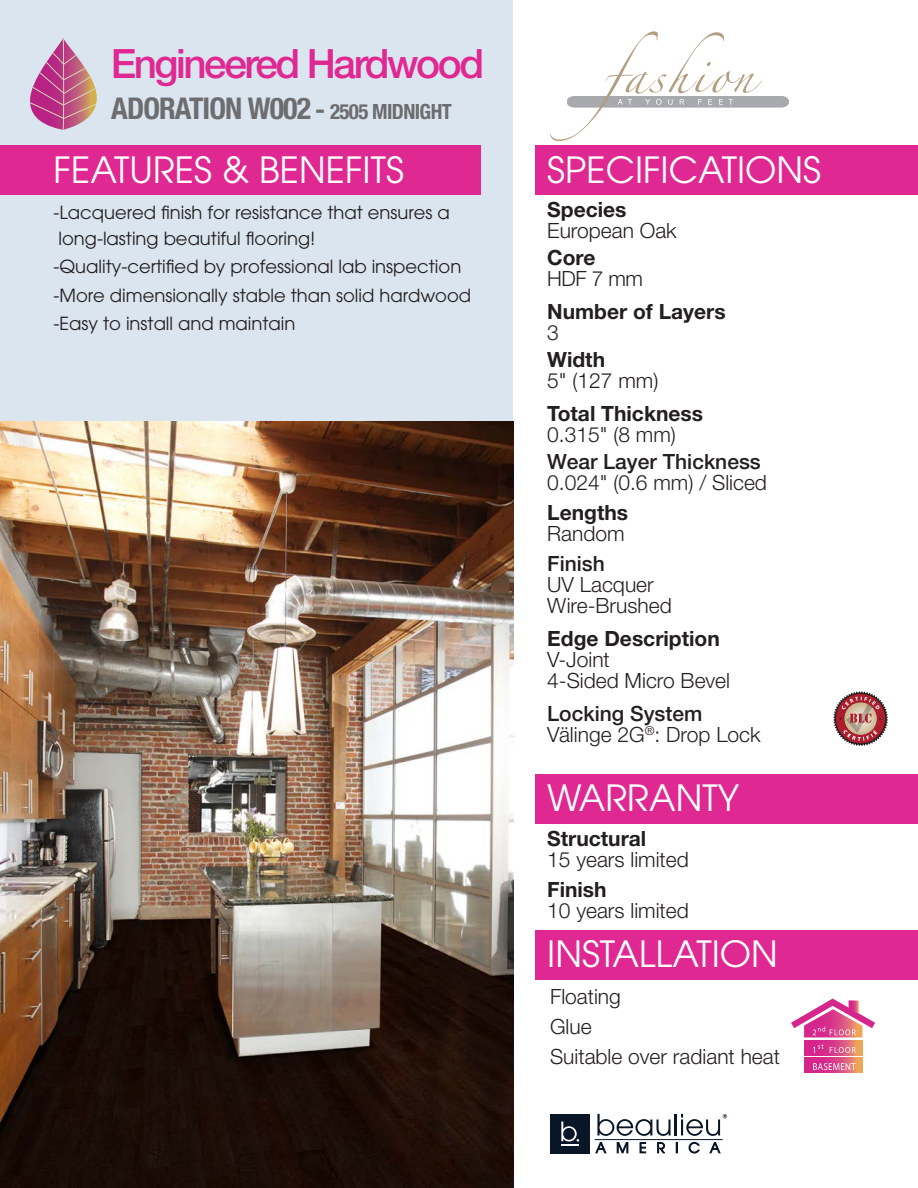
<style>
.page{position:relative;width:918px;height:1188px;background:#fff}
.page>*{position:absolute;margin:0;border:0;box-sizing:border-box;transform-origin:0 0}
.t1{font:500 40.5px "Helvetica Neue LT Std";letter-spacing:-.06em;color:#e02892}
.t2{font:36px "ITC Avant Garde Std";color:#fff}
.t3{font:700 condensed 30px "Helvetica Neue LT Std";letter-spacing:-.03em;color:#6d6d6f}
.t4{font:300 21px "Helvetica Neue LT Std";color:#231f20}
.t5{font:700 21px "Helvetica Neue LT Std";color:#231f20}
.t6{font:500 21px "Helvetica Neue LT Std";color:#231f20}
.t7{font:18px "ITC Avant Garde Std";color:#231f20}
.s1{font-size:27px}
.s2{font-size:21px}
</style>
<div class="page">
<div style="left:0;top:0;width:513px;height:1188px;background:#dae5ef"></div>
<div style="left:0;top:145px;width:481px;height:50px;background:#e02892"></div>
<svg style="left:30px;top:38px;width:67px;height:92px"></svg>
<img style="left:0;top:421px;width:513px;height:767px">
<div style="left:536px;top:145px;width:382px;height:50px;background:#e02892"></div>
<svg style="left:550px;top:31px;width:239px;height:110px"></svg>
<div style="left:536px;top:774px;width:382px;height:50px;background:#e02892"></div>
<div style="left:536px;top:930px;width:382px;height:50px;background:#e02892"></div>
<svg style="left:804px;top:1040px;width:58px;height:15px"></svg>
<svg style="left:791px;top:998px;width:84px;height:39px"></svg>
<svg style="left:804px;top:1058px;width:58px;height:15px"></svg>
<svg style="left:813px;top:1063px;width:43px;height:7px"></svg>
<svg style="left:813px;top:1044px;width:10px;height:9px"></svg>
<svg style="left:830px;top:1047px;width:26px;height:6px"></svg>
<svg style="left:597px;top:1114px;width:74px;height:22px"></svg>
<hr style="left:675px;top:1114px;width:2px;height:21px;background:#091627">
<hr style="left:595px;top:1139px;width:128px;height:1px;background:#091627">
<div style="left:550px;top:1114px;width:40px;height:39px;background:#091627"></div>
<svg style="left:561px;top:1122px;width:18px;height:24px"></svg>
<svg style="left:595px;top:1142px;width:11px;height:11px"></svg>
<svg style="left:617px;top:1142px;width:11px;height:11px"></svg>
<svg style="left:640px;top:1142px;width:6px;height:11px"></svg>
<svg style="left:657px;top:1142px;width:8px;height:11px"></svg>
<svg style="left:689px;top:1142px;width:11px;height:11px"></svg>
<svg style="left:710px;top:1142px;width:10px;height:11px"></svg>
<svg style="left:681px;top:1114px;width:46px;height:22px"></svg>
<svg style="left:833px;top:691px;width:55px;height:55px"></svg>
<p class="t1" style="left:111px;top:40px;width:375px">Engineered Hardwood</p>
<p class="t3" style="left:111px;top:91px;width:342px">ADORATION W002 <span class="s1">-</span> <span class="s2">2505 MIDNIGHT</span></p>
<p class="t2" style="left:54px;top:147px;width:352px">FEATURES &amp; BENEFITS</p>
<p class="t7" style="left:54px;top:201px;width:398px">-Lacquered finish for resistance that ensures a</p>
<p class="t7" style="left:59px;top:227px;width:258px">long-lasting beautiful flooring!</p>
<p class="t7" style="left:54px;top:255px;width:409px">-Quality-certified by professional lab inspection</p>
<p class="t7" style="left:54px;top:284px;width:419px">-More dimensionally stable than solid hardwood</p>
<p class="t7" style="left:54px;top:312px;width:243px">-Easy to install and maintain</p>
<p class="t2" style="left:547px;top:147px;width:275px">SPECIFICATIONS</p>
<p class="t5" style="left:547px;top:197px;width:81px">Species</p>
<p class="t4" style="left:547px;top:218px;width:131px">European Oak</p>
<p class="t5" style="left:547px;top:245px;width:50px">Core</p>
<p class="t4" style="left:547px;top:266px;width:97px">HDF 7 mm</p>
<p class="t5" style="left:547px;top:299px;width:180px">Number of Layers</p>
<p class="t4" style="left:547px;top:320px;width:13px">3</p>
<p class="t5" style="left:547px;top:347px;width:59px">Width</p>
<p class="t4" style="left:547px;top:368px;width:113px">5" (127 mm)</p>
<p class="t5" style="left:547px;top:401px;width:157px">Total Thickness</p>
<p class="t4" style="left:547px;top:422px;width:130px">0.315" (8 mm)</p>
<p class="t6" style="left:547px;top:449px;width:215px">Wear Layer Thickness</p>
<p class="t4" style="left:547px;top:470px;width:221px">0.024" (0.6 mm) / Sliced</p>
<p class="t5" style="left:547px;top:500px;width:82px">Lengths</p>
<p class="t4" style="left:547px;top:521px;width:79px">Random</p>
<p class="t6" style="left:547px;top:551px;width:59px">Finish</p>
<p class="t4" style="left:547px;top:572px;width:108px">UV Lacquer</p>
<p class="t4" style="left:547px;top:593px;width:126px">Wire-Brushed</p>
<p class="t5" style="left:547px;top:626px;width:174px">Edge Description</p>
<p class="t4" style="left:547px;top:647px;width:64px">V-Joint</p>
<p class="t4" style="left:547px;top:668px;width:184px">4-Sided Micro Bevel</p>
<p class="t6" style="left:547px;top:701px;width:157px">Locking System</p>
<p class="t4" style="left:547px;top:722px;width:215px">Välinge 2G<sup>®</sup>: Drop Lock</p>
<p class="t2" style="left:547px;top:776px;width:193px">WARRANTY</p>
<p class="t5" style="left:547px;top:825px;width:101px">Structural</p>
<p class="t4" style="left:547px;top:847px;width:143px">15 years limited</p>
<p class="t5" style="left:547px;top:876px;width:61px">Finish</p>
<p class="t4" style="left:547px;top:898px;width:143px">10 years limited</p>
<p class="t2" style="left:547px;top:931px;width:232px">INSTALLATION</p>
<p class="t4" style="left:550px;top:984px;width:72px">Floating</p>
<p class="t4" style="left:550px;top:1014px;width:43px">Glue</p>
<p class="t4" style="left:550px;top:1044px;width:231px">Suitable over radiant heat</p>
</div>
